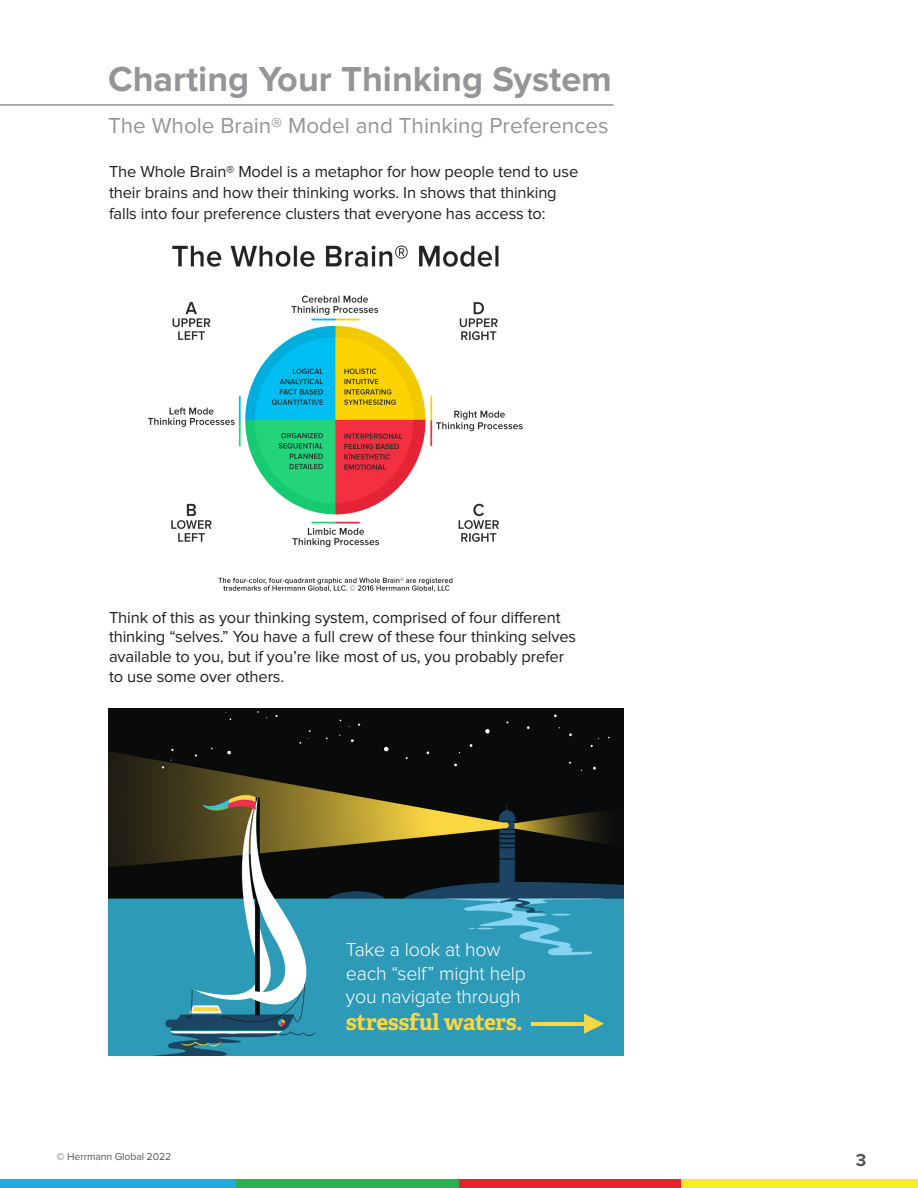
<style>
.page{position:relative;width:918px;height:1188px;background:#fff}
.page>*{position:absolute;margin:0;border:0;box-sizing:border-box;transform-origin:0 0}
.t1{font:700 36px "Proxima Nova";color:#939598}
.t2{font:22.5px "Proxima Nova";color:#939598}
.Paragraph_Style_1{font:700 22.5px "Adelle Basic";letter-spacing:-.015em;color:#fcd742}
.Paragraph_Style_1-2{font:300 19.5px "Proxima Nova";letter-spacing:-.01em;color:#fff}
.t3{font:700 18px "Proxima Nova";color:#57585a}
.Paragraph_Style_1-3{font:16.5px "Proxima Nova";letter-spacing:-.01em;color:#231f20}
.Paragraph_Style_1-4{font:10.5px "Proxima Nova";letter-spacing:-.01em;color:#57585a}
</style>
<div class="page">
<div style="left:0;top:1179px;width:236px;height:9px;background:#22abe0"></div>
<div style="left:236px;top:1179px;width:223px;height:9px;background:#28b051"></div>
<div style="left:459px;top:1179px;width:223px;height:9px;background:#e8212f"></div>
<div style="left:682px;top:1179px;width:236px;height:9px;background:#f7ee22"></div>
<img style="left:147px;top:245px;width:376px;height:347px">
<img style="left:108px;top:709px;width:516px;height:346px">
<hr style="left:531px;top:1022px;width:60px;height:4px;background:#fcd742">
<svg style="left:584px;top:1014px;width:20px;height:20px"></svg>
<hr style="left:0;top:104px;width:614px;height:2px;background:#939598">
<p class="t1" style="left:108px;top:63px;width:505px">Charting Your Thinking System</p>
<p class="t2" style="left:108px;top:116px;width:502px">The Whole Brain® Model and Thinking Preferences</p>
<p class="Paragraph_Style_1-3" style="left:109px;top:164px;width:471px">The Whole Brain® Model is a metaphor for how people tend to use</p>
<p class="Paragraph_Style_1-3" style="left:109px;top:185px;width:449px">their brains and how their thinking works. In shows that thinking</p>
<p class="Paragraph_Style_1-3" style="left:109px;top:206px;width:438px">falls into four preference clusters that everyone has access to:</p>
<p class="Paragraph_Style_1-3" style="left:109px;top:610px;width:453px">Think of this as your thinking system, comprised of four different</p>
<p class="Paragraph_Style_1-3" style="left:109px;top:629px;width:469px">thinking “selves.” You have a full crew of these four thinking selves</p>
<p class="Paragraph_Style_1-3" style="left:109px;top:649px;width:457px">available to you, but if you’re like most of us, you probably prefer</p>
<p class="Paragraph_Style_1-3" style="left:109px;top:669px;width:177px">to use some over others.</p>
<p class="Paragraph_Style_1-2" style="left:346px;top:941px;width:156px">Take a look at how</p>
<p class="Paragraph_Style_1-2" style="left:346px;top:964px;width:182px">each “self” might help</p>
<p class="Paragraph_Style_1-2" style="left:346px;top:988px;width:176px">you navigate through</p>
<p class="Paragraph_Style_1" style="left:346px;top:1008px;width:178px">stressful waters.</p>
<p class="Paragraph_Style_1-4" style="left:56px;top:1152px;width:116px">© Herrmann Global 2022</p>
<p class="t3" style="left:856px;top:1152px;width:12px">3</p>
</div>
